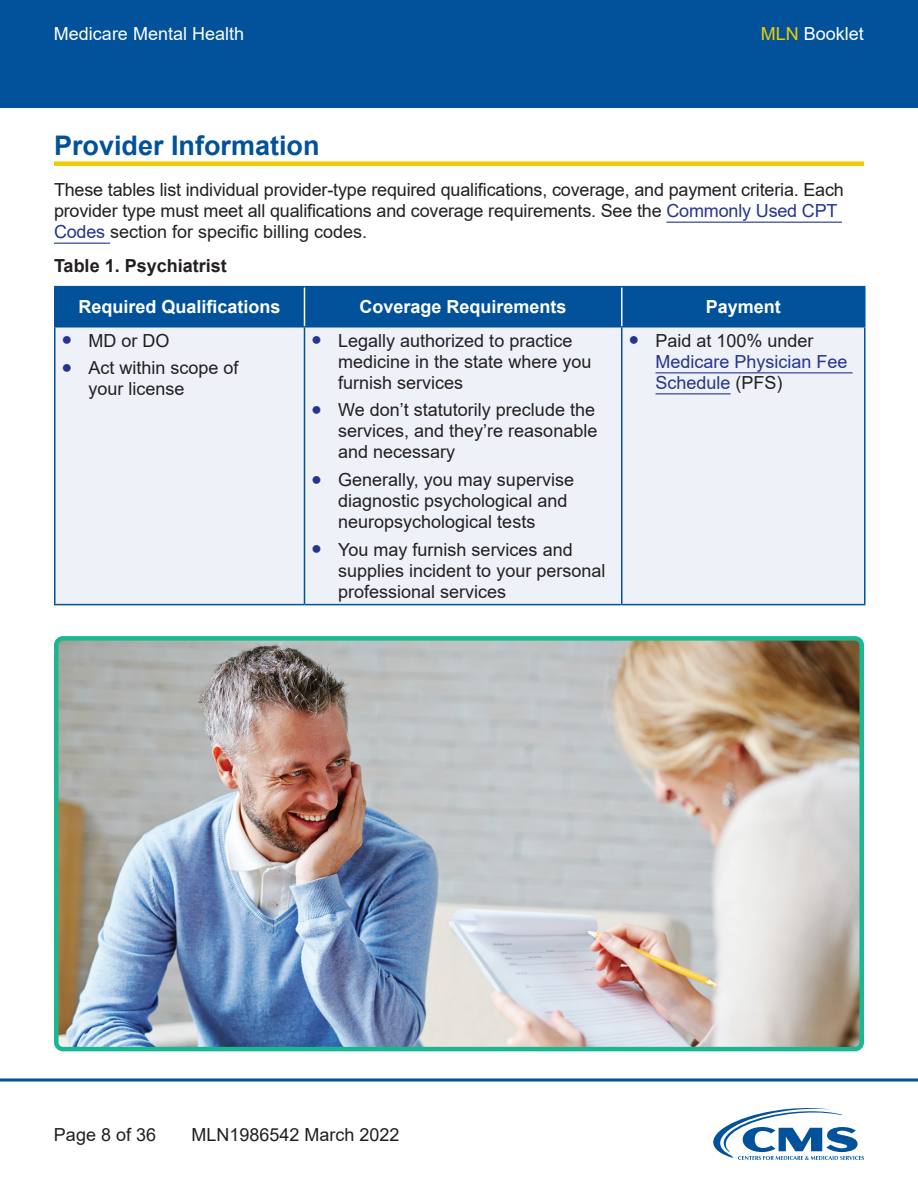
<style>
.page{position:relative;width:918px;height:1188px;background:#fff}
.page>*{position:absolute;margin:0;border:0;box-sizing:border-box;transform-origin:0 0}
.t1{font:700 27px "Arial";color:#01529b}
.t2{font:18px/21px "Arial";color:#231f20}
.Table_Header{font:700 18px "Arial";color:#fff}
.t3{font:18px/21px "Arial";color:#25358f}
.t4{font:18px "Arial";color:#fff}
.t5{font:700 18px "Arial";color:#231f20}
.s1{color:#f0cb02}
.s2{color:#25358f}
.s3{color:#231f20}
</style>
<div class="page">
<div style="left:0;top:0;width:918px;height:108px;background:#01529b"></div>
<svg style="left:0;top:1078px;width:918px;height:4px;background:#407db3"></svg>
<svg style="left:713px;top:1108px;width:151px;height:52px"></svg>
<div style="left:54px;top:161px;width:810px;height:5px;background:#f0cb02"></div>
<hr style="left:666px;top:222px;width:176px;height:1px;background:#25358f">
<hr style="left:54px;top:243px;width:56px;height:1px;background:#25358f">
<div style="left:56px;top:287px;width:808px;height:39px;background:#01529b"></div>
<div style="left:56px;top:328px;width:808px;height:276px;background:#eef1f8"></div>
<hr style="left:621px;top:287px;width:1px;height:39px;background:#fff">
<hr style="left:304px;top:287px;width:1px;height:39px;background:#fff">
<hr style="left:54px;top:286px;width:250px;height:1px;background:#01529b">
<hr style="left:54px;top:287px;width:2px;height:39px;background:#01529b">
<hr style="left:304px;top:286px;width:318px;height:1px;background:#01529b">
<hr style="left:622px;top:286px;width:244px;height:1px;background:#01529b">
<hr style="left:864px;top:287px;width:2px;height:39px;background:#01529b">
<hr style="left:54px;top:326px;width:250px;height:2px;background:#01529b">
<hr style="left:304px;top:326px;width:318px;height:2px;background:#01529b">
<hr style="left:622px;top:326px;width:244px;height:2px;background:#01529b">
<hr style="left:54px;top:328px;width:2px;height:276px;background:#01529b">
<hr style="left:304px;top:328px;width:1px;height:276px;background:#01529b">
<hr style="left:621px;top:328px;width:1px;height:276px;background:#01529b">
<hr style="left:864px;top:328px;width:2px;height:276px;background:#01529b">
<hr style="left:54px;top:604px;width:250px;height:1px;background:#01529b">
<hr style="left:304px;top:604px;width:318px;height:1px;background:#01529b">
<hr style="left:622px;top:604px;width:244px;height:1px;background:#01529b">
<hr style="left:656px;top:372px;width:197px;height:1px;background:#25358f">
<hr style="left:656px;top:393px;width:75px;height:1px;background:#25358f">
<img style="left:59px;top:641px;width:800px;height:405px">
<div style="left:54px;top:636px;width:810px;height:415px;border:4px solid #1ab892;border-radius:7px"></div>
<p class="t4" style="left:54px;top:21px;width:192px">Medicare Mental Health</p>
<p class="t4" style="left:761px;top:21px;width:105px"><span class="s1">MLN</span> Booklet</p>
<h2 class="t1" style="left:54px;top:126px;width:267px">Provider Information</h2>
<p class="t2" style="left:54px;top:179px;width:791px">These tables list individual provider-type required qualifications, coverage, and payment criteria. Each provider type must meet all qualifications and coverage requirements. See the <span class="s2">Commonly Used CPT<br>Codes</span> section for specific billing codes.</p>
<p class="t5" style="left:54px;top:253px;width:174px">Table 1. Psychiatrist</p>
<p class="Table_Header" style="left:79px;top:294px;width:204px">Required Qualifications</p>
<p class="Table_Header" style="left:360px;top:294px;width:209px">Coverage Requirements</p>
<p class="Table_Header" style="left:706px;top:294px;width:77px">Payment</p>
<p class="t2" style="left:62px;top:330px;width:109px"><span class="s2">●</span> MD or DO</p>
<p class="t2" style="left:89px;top:357px;width:152px;text-indent:-27px"><span class="s2">●</span> Act within scope of your license</p>
<p class="t3" style="left:656px;top:330px;width:194px;text-indent:-27px">● <span class="s3">Paid at 100% under<br></span>Medicare Physician Fee<br>Schedule <span class="s3">(PFS)</span></p>
<p class="t2" style="left:338px;top:330px;width:255px;text-indent:-27px"><span class="s2">●</span> Legally authorized to practice medicine in the state where you furnish services</p>
<p class="t2" style="left:338px;top:399px;width:261px;text-indent:-27px"><span class="s2">●</span> We don’t statutorily preclude the services, and they’re reasonable and necessary</p>
<p class="t2" style="left:338px;top:469px;width:237px;text-indent:-27px"><span class="s2">●</span> Generally, you may supervise diagnostic psychological and neuropsychological tests</p>
<p class="t2" style="left:338px;top:539px;width:269px;text-indent:-27px"><span class="s2">●</span> You may furnish services and supplies incident to your personal professional services</p>
<p class="t2" style="left:54px;top:1124px;width:104px">Page 8 of 36</p>
<p class="t2" style="left:192px;top:1124px;width:210px">MLN1986542 March 2022</p>
</div>
